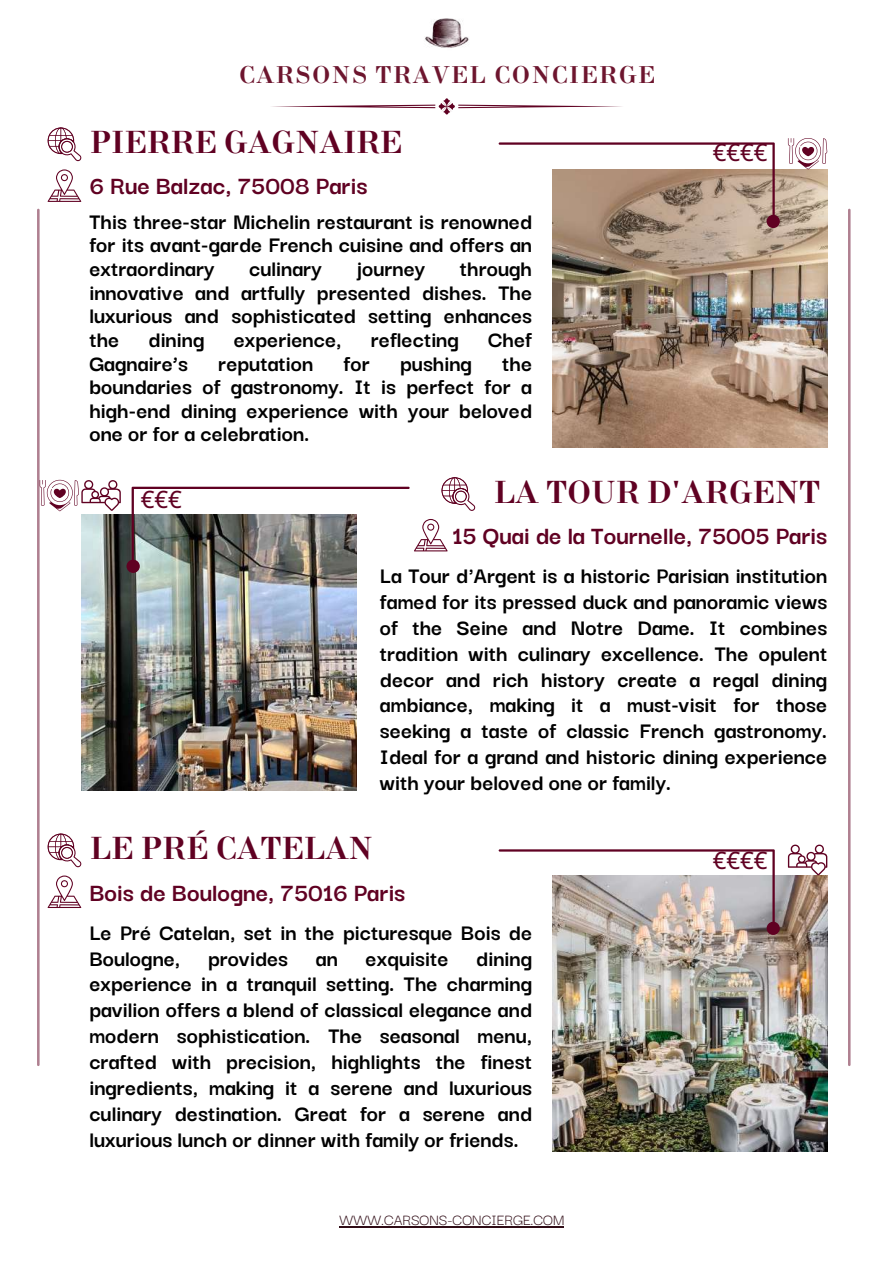
<style>
.page{position:relative;width:894px;height:1264px;background:#fff}
.page>*{position:absolute;margin:0;border:0;box-sizing:border-box;transform-origin:0 0}
.t1{font:700 31.5px "New Standard";color:#600122}
.t2{font:700 27px "Darker Grotesque";color:#600122}
.t3{font:700 24px/25.8px "Darker Grotesque";color:#000;text-align:justify}
.t4{font:700 24px "New Standard";letter-spacing:.06em;color:#6d152e}
.t5{font:24px "Noto Sans";color:#600122}
.t6{font:16.5px "Darker Grotesque";color:#300c16}
</style>
<div class="page">
<img style="left:425px;top:18px;width:44px;height:30px">
<svg style="left:272px;top:98px;width:350px;height:16px"></svg>
<hr style="left:37px;top:209px;width:2px;height:857px;background:#600122">
<hr style="left:847px;top:209px;width:3px;height:857px;background:#600122">
<svg style="left:48px;top:169px;width:33px;height:33px"></svg>
<img style="left:552px;top:169px;width:274px;height:278px">
<img style="left:552px;top:875px;width:274px;height:276px">
<svg style="left:48px;top:875px;width:33px;height:33px"></svg>
<img style="left:81px;top:573px;width:275px;height:217px">
<svg style="left:498px;top:142px;width:281px;height:86px"></svg>
<svg style="left:498px;top:849px;width:281px;height:85px"></svg>
<svg style="left:48px;top:127px;width:33px;height:34px"></svg>
<svg style="left:48px;top:833px;width:33px;height:34px"></svg>
<hr style="left:339px;top:1226px;width:225px;height:1px;background:#300c16">
<svg style="left:787px;top:844px;width:40px;height:31px"></svg>
<svg style="left:787px;top:138px;width:40px;height:31px"></svg>
<svg style="left:40px;top:477px;width:435px;height:96px"></svg>
<p class="t4" style="left:239px;top:60px;width:417px">CARSONS TRAVEL CONCIERGE</p>
<h1 class="t1" style="left:89px;top:122px;width:314px">PIERRE GAGNAIRE</h1>
<p class="t2" style="left:89px;top:166px;width:279px">6 Rue Balzac, 75008 Paris</p>
<p class="t3" style="left:89px;top:208px;width:444px;line-height:23.7px">This three-star Michelin restaurant is renowned for its avant-garde French cuisine and offers an extraordinary</p>
<p class="t3" style="left:249px;top:254px;width:74px">culinary</p>
<p class="t3" style="left:356px;top:254px;width:71px">journey</p>
<p class="t3" style="left:89px;top:255px;width:444px;line-height:23.7px;text-indent:370px">through innovative and artfully presented dishes. The luxurious and sophisticated setting enhances the dining experience, reflecting Chef Gagnaire’s</p>
<p class="t3" style="left:218px;top:348px;width:97px">reputation</p>
<p class="t3" style="left:343px;top:348px;width:28px">for</p>
<p class="t3" style="left:400px;top:348px;width:73px">pushing</p>
<p class="t3" style="left:89px;top:349px;width:444px;line-height:23.7px;text-indent:413px">the boundaries of gastronomy. It is perfect for a high-end dining experience with your beloved one or for a celebration.</p>
<p class="t5" style="left:712px;top:135px;width:56px">€€€€</p>
<p class="t5" style="left:141px;top:482px;width:43px">€€€</p>
<h1 class="t1" style="left:493px;top:471px;width:328px">LA TOUR D'ARGENT</h1>
<p class="t2" style="left:452px;top:515px;width:376px">15 Quai de la Tournelle, 75005 Paris</p>
<p class="t3" style="left:380px;top:561px;width:448px">La Tour d'Argent is a historic Parisian institution famed for its pressed duck and panoramic views of the Seine and Notre Dame. It combines tradition with culinary excellence. The opulent decor and rich history create a regal dining ambiance, making it a must-visit for those seeking a taste of classic French gastronomy.<br>Ideal for a grand and historic dining experience with your beloved one or family.</p>
<h1 class="t1" style="left:89px;top:828px;width:285px">LE PRÉ CATELAN</h1>
<p class="t5" style="left:712px;top:843px;width:56px">€€€€</p>
<p class="t2" style="left:89px;top:872px;width:317px">Bois de Boulogne, 75016 Paris</p>
<p class="t3" style="left:89px;top:917px;width:444px">Le Pré Catelan, set in the picturesque Bois de Boulogne, provides an exquisite dining experience in a tranquil setting. The charming pavilion offers a blend of classical elegance and modern sophistication. The seasonal menu, crafted with precision, highlights the finest ingredients, making it a serene and luxurious culinary destination. Great for a serene and luxurious lunch or dinner with family or friends.</p>
<p class="t6" style="left:339px;top:1207px;width:226px">WWW.CARSONS-CONCIERGE.COM</p>
</div>
